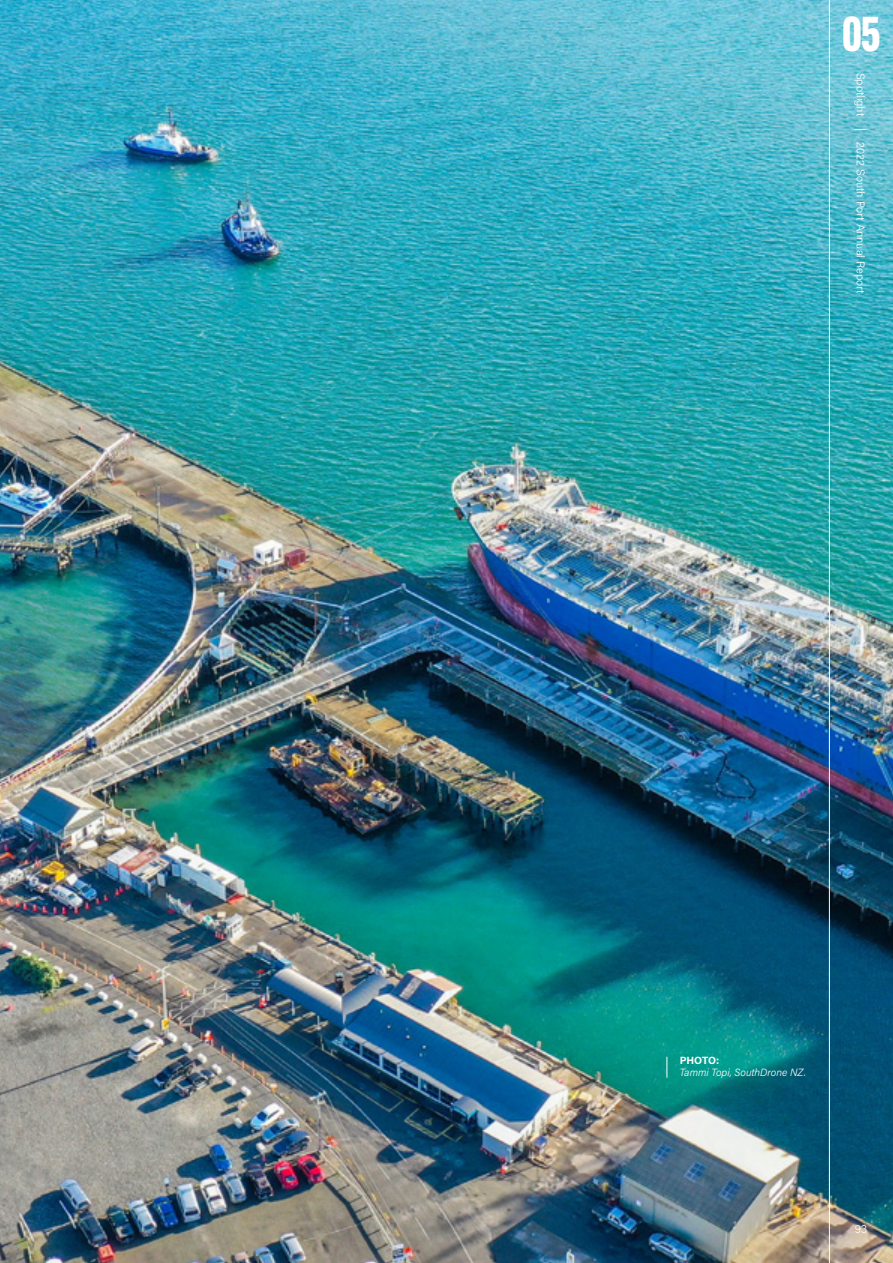
<style>
.page{position:relative;width:893px;height:1263px;background:#fff}
.page>*{position:absolute;margin:0;border:0;box-sizing:border-box;transform-origin:0 0}
.t1{font:47.85px "Headline Gothic ATF";color:#fff}
.Chapter_Label{font:300 11.25px "Acumin Pro";color:#fff}
.Caption{font:italic 300 10.5px/12px "Acumin Pro";color:#fff}
.s1{font-weight:700;font-style:normal}
</style>
<div class="page">
<img style="left:0;top:0;width:893px;height:1263px">
<svg style="left:667px;top:1057px;width:1px;height:21px"></svg>
<hr style="left:829px;top:0;width:1px;height:1263px;background:#fff">
<p class="t1" style="left:842px;top:7px;width:40px">05</p>
<p class="Chapter_Label" style="left:869px;top:73px;width:222px;rotate:90deg">Spotlight | 2022 South Port Annual Report</p>
<p class="Caption" style="left:680px;top:1054px;width:128px"><span class="s1">PHOTO:<br></span>Tammi Topi, SouthDrone NZ.</p>
<p class="Chapter_Label" style="left:855px;top:1221px;width:14px">93</p>
</div>
